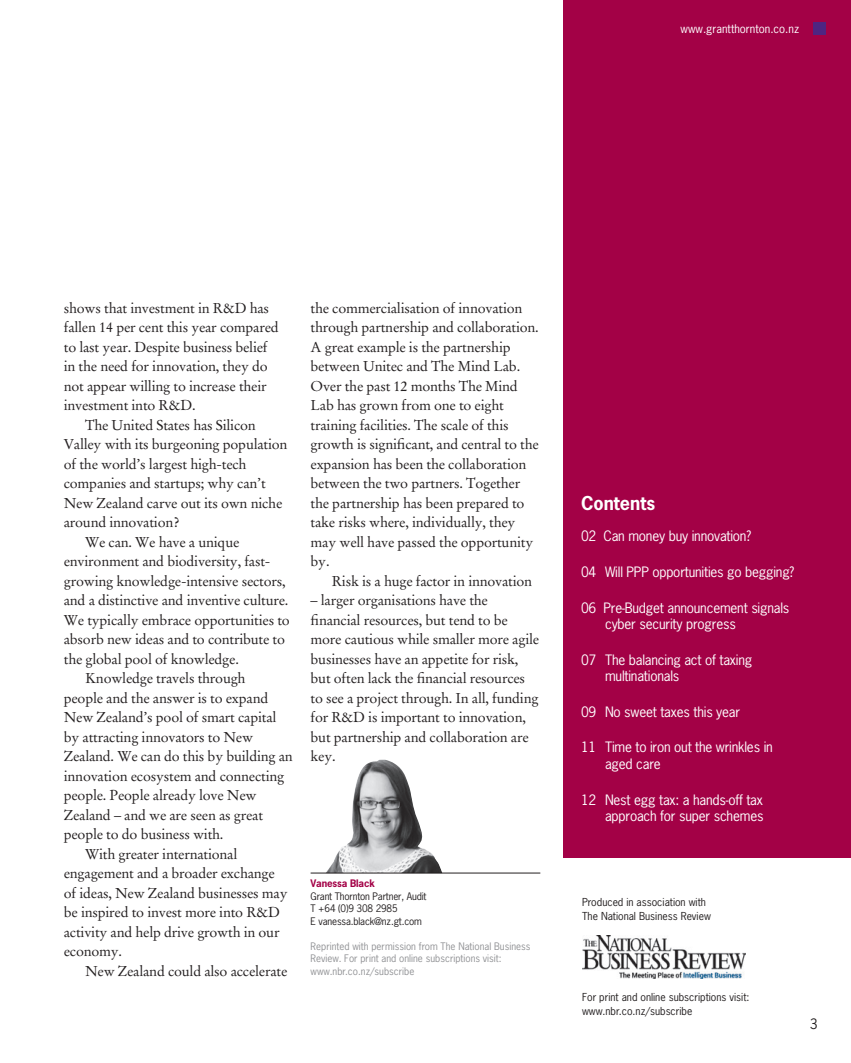
<style>
.page{position:relative;width:851px;height:1063px;background:#fff}
.page>*{position:absolute;margin:0;border:0;box-sizing:border-box;transform-origin:0 0}
.K_Contents_heading{font:700 18px "News Gothic";color:#fff}
.C_Body_copy_Indent{font:14.25px/19.5px "Stempel Garamond";letter-spacing:-.015em;color:#231f20}
.L_Contents_copy{font:13.5px/16.5px "News Gothic";letter-spacing:-.015em;color:#fff}
.B_Body_heading{font:13.5px "News Gothic";color:#231f20}
.B_Body_heading-2{font:11.25px "News Gothic";color:#fff}
.Small_copy{font:10.35px/13.5px "News Gothic";color:#231f20}
.Small_copy-2{font:9.75px/12.8px "News Gothic";color:#919295}
.H_Small_copy{font:9.75px "News Gothic";letter-spacing:-.015em;color:#231f20}
.G_Small_heading{font:700 9.75px "News Gothic";letter-spacing:-.015em;color:#a30146}
</style>
<div class="page">
<div style="left:563px;top:0;width:287px;height:858px;background:#a30146"></div>
<img style="left:325px;top:760px;width:117px;height:113px">
<hr style="left:310px;top:873px;width:230px;height:1px;background:#231f20">
<img style="left:583px;top:936px;width:162px;height:42px">
<div style="left:812px;top:22px;width:13px;height:13px;background:#4e2582"></div>
<p class="B_Body_heading-2" style="left:680px;top:22px;width:120px">www.grantthornton.co.nz</p>
<p class="C_Body_copy_Indent" style="left:64px;top:298px;width:216px">shows that investment in R&amp;D has fallen 14 per cent this year compared to last year. Despite business belief in the need for innovation, they do not appear willing to increase their investment into R&amp;D.</p>
<p class="C_Body_copy_Indent" style="left:64px;top:415px;width:225px;text-indent:21px">The United States has Silicon<br>Valley with its burgeoning population of the world’s largest high-tech companies and startups; why can’t<br>New Zealand carve out its own niche around innovation?</p>
<p class="C_Body_copy_Indent" style="left:64px;top:532px;width:227px;text-indent:21px">We can. We have a unique environment and biodiversity, fast&shy;growing knowledge-intensive sectors, and a distinctive and inventive culture.<br>We typically embrace opportunities to absorb new ideas and to contribute to the global pool of knowledge.</p>
<p class="C_Body_copy_Indent" style="left:64px;top:668px;width:230px;text-indent:21px">Knowledge travels through<br>people and the answer is to expand<br>New Zealand’s pool of smart capital by attracting innovators to New<br>Zealand. We can do this by building an innovation ecosystem and connecting people. People already love New<br>Zealand – and we are seen as great people to do business with.</p>
<p class="C_Body_copy_Indent" style="left:64px;top:844px;width:225px;text-indent:21px">With greater international engagement and a broader exchange of ideas, New Zealand businesses may be inspired to invest more into R&amp;D activity and help drive growth in our economy.</p>
<p class="C_Body_copy_Indent" style="left:85px;top:961px;width:204px">New Zealand could also accelerate</p>
<p class="C_Body_copy_Indent" style="left:310px;top:298px;width:230px">the commercialisation of innovation through partnership and collaboration.<br>A great example is the partnership between Unitec and The Mind Lab.<br>Over the past 12 months The Mind Lab has grown from one to eight training facilities. The scale of this growth is significant, and central to the expansion has been the collaboration between the two partners. Together the partnership has been prepared to take risks where, individually, they may well have passed the opportunity by.</p>
<p class="C_Body_copy_Indent" style="left:332px;top:571px;width:202px">Risk is a huge factor in innovation</p>
<p class="C_Body_copy_Indent" style="left:310px;top:590px;width:230px">– larger organisations have the financial resources, but tend to be more cautious while smaller more agile businesses have an appetite for risk, but often lack the financial resources to see a project through. In all, funding for R&amp;D is important to innovation, but partnership and collaboration are key.</p>
<p class="G_Small_heading" style="left:310px;top:877px;width:66px">Vanessa Black</p>
<p class="H_Small_copy" style="left:310px;top:890px;width:117px">Grant Thornton Partner, Audit</p>
<p class="H_Small_copy" style="left:310px;top:903px;width:89px">T +64 (0)9 308 2985</p>
<p class="H_Small_copy" style="left:310px;top:915px;width:113px">E vanessa.black@nz.gt.com</p>
<p class="Small_copy-2" style="left:310px;top:939px;width:221px">Reprinted with permission from The National Business<br>Review. For print and online subscriptions visit:</p>
<p class="Small_copy-2" style="left:310px;top:965px;width:105px">www.nbr.co.nz/subscribe</p>
<p class="K_Contents_heading" style="left:581px;top:491px;width:76px">Contents</p>
<p class="L_Contents_copy" style="left:581px;top:528px;width:172px">02 Can money buy innovation?</p>
<p class="L_Contents_copy" style="left:581px;top:563px;width:215px">04 Will PPP opportunities go begging?</p>
<p class="L_Contents_copy" style="left:605px;top:599px;width:186px;text-indent:-24px">06 Pre-Budget announcement signals cyber security progress</p>
<p class="L_Contents_copy" style="left:605px;top:651px;width:149px;text-indent:-24px">07 The balancing act of taxing multinationals</p>
<p class="L_Contents_copy" style="left:581px;top:703px;width:161px">09 No sweet taxes this year</p>
<p class="L_Contents_copy" style="left:605px;top:739px;width:169px;text-indent:-24px">11 Time to iron out the wrinkles in aged care</p>
<p class="L_Contents_copy" style="left:581px;top:791px;width:184px;text-align:right">12 Nest egg tax: a hands-off tax approach for super schemes</p>
<p class="Small_copy" style="left:582px;top:895px;width:130px">Produced in association with<br>The National Business Review</p>
<p class="Small_copy" style="left:582px;top:990px;width:169px">For print and online subscriptions visit:</p>
<p class="Small_copy" style="left:582px;top:1004px;width:112px">www.nbr.co.nz/subscribe</p>
<p class="B_Body_heading" style="left:809px;top:1015px;width:9px">3</p>
</div>
